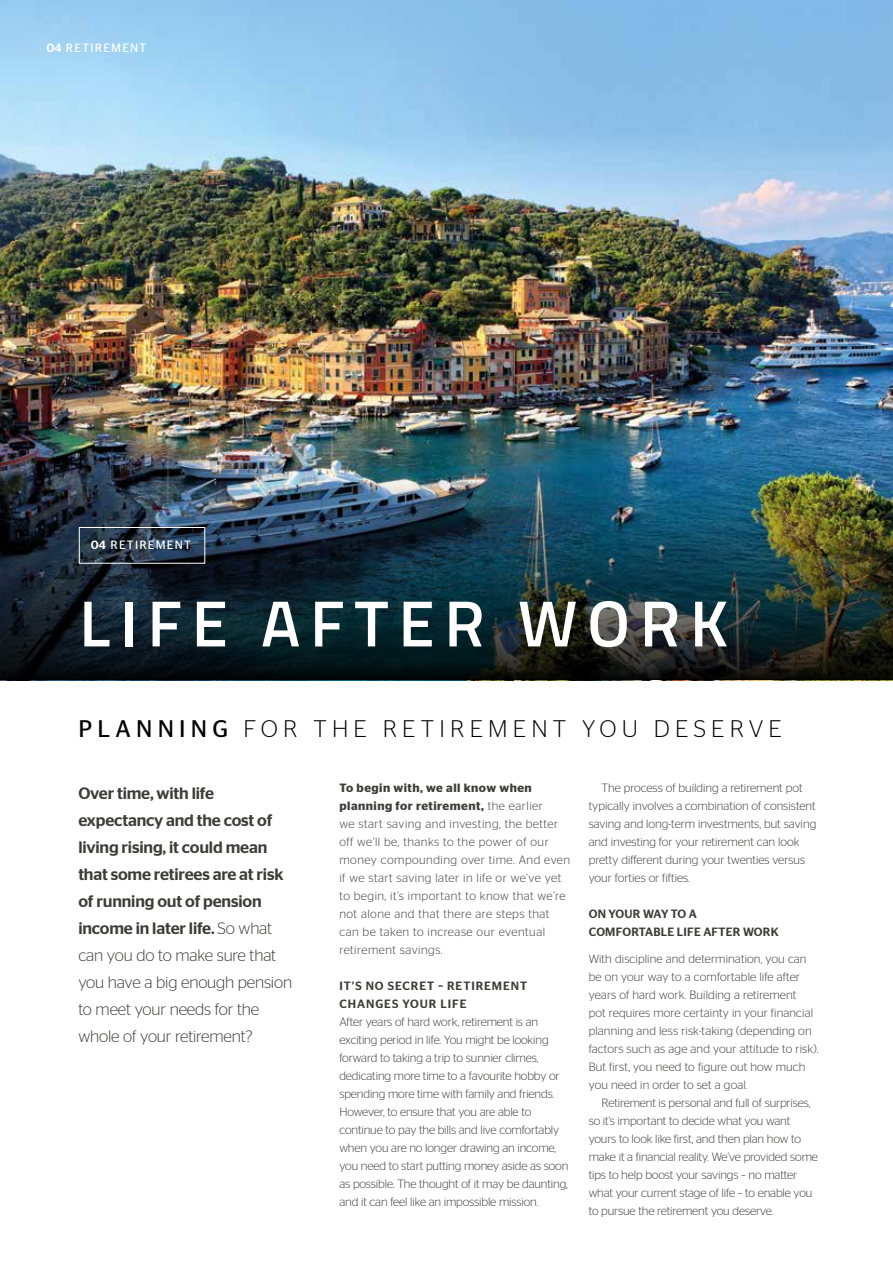
<style>
.page{position:relative;width:893px;height:1263px;background:#fff}
.page>*{position:absolute;margin:0;border:0;box-sizing:border-box;transform-origin:0 0}
.t1{font:600 65.25px "Titillium";letter-spacing:.15em;color:#fff}
.t2{font:300 24px "Stag Sans";letter-spacing:.22em;color:#000}
.t3{font:500 16.5px/27px "Stag Sans";letter-spacing:-.01em;color:#3c3c3b}
.t4{font:300 12px/18px "Stag Sans";letter-spacing:-.005em;color:#3c3c3b}
.t5{font:300 12px/18px "Stag Sans";letter-spacing:.04em;color:#3c3c3b}
.t6{font:500 12px/18px "Stag Sans";letter-spacing:.08em;color:#3c3c3b}
.t7{font:500 12px/18px "Stag Sans";letter-spacing:.035em;color:#3c3c3b}
.t8{font:12px "Stag Sans";letter-spacing:.1em;color:#fff}
.s1{font-weight:500}
.s2{font-weight:400}
.s3{font-weight:300}
.s4{font-weight:600}
</style>
<div class="page">
<img style="left:0;top:0;width:893px;height:680px">
<img style="left:0;top:471px;width:892px;height:209px">
<div style="left:79px;top:527px;width:126px;height:37px;border:1px solid #fff"></div>
<p class="t8" style="left:46px;top:41px;width:102px"><span class="s1">04</span> RETIREMENT</p>
<p class="t8" style="left:91px;top:538px;width:102px"><span class="s1">04</span> RETIREMENT</p>
<h1 class="t1" style="left:79px;top:575px;width:650px">LIFE AFTER WORK</h1>
<h2 class="t2" style="left:79px;top:715px;width:705px"><span class="s2">PLANNING</span> FOR THE RETIREMENT YOU DESERVE</h2>
<p class="t3" style="left:78px;top:780px;width:215px">Over time, with life expectancy and the cost of living rising, it could mean that some retirees are at risk of running out of pension income in later life. <span class="s3">So what can you do to make sure that you have a big enough pension to meet your needs for the whole of your retirement?</span></p>
<p class="t5" style="left:339px;top:779px;width:232px"><span class="s4">To begin with, we all know when planning for retirement,</span> the earlier<br>we start saving and investing, the better off we’ll be, thanks to the power of our money compounding over time. And even if we start saving later in life or we’ve yet to begin, it’s important to know that we’re not alone and that there are steps that can be taken to increase our eventual retirement savings.</p>
<p class="t6" style="left:340px;top:977px;width:189px">IT’S NO SECRET – RETIREMENT<br>CHANGES YOUR LIFE</p>
<p class="t4" style="left:339px;top:1013px;width:230px">After years of hard work, retirement is an exciting period in life. You might be looking forward to taking a trip to sunnier climes, dedicating more time to a favourite hobby or spending more time with family and friends.<br>However, to ensure that you are able to continue to pay the bills and live comfortably when you are no longer drawing an income, you need to start putting money aside as soon as possible. The thought of it may be daunting, and it can feel like an impossible mission.</p>
<p class="t4" style="left:589px;top:779px;width:229px;text-indent:13px">The process of building a retirement pot typically involves a combination of consistent saving and long-term investments, but saving and investing for your retirement can look pretty different during your twenties versus your forties or fifties.</p>
<p class="t7" style="left:589px;top:905px;width:191px">ON YOUR WAY TO A<br>COMFORTABLE LIFE AFTER WORK</p>
<p class="t4" style="left:589px;top:950px;width:231px">With discipline and determination, you can be on your way to a comfortable life after years of hard work. Building a retirement<br>pot requires more certainty in your financial planning and less risk-taking (depending on factors such as age and your attitude to risk).<br>But first, you need to figure out how much you need in order to set a goal.</p>
<p class="t4" style="left:589px;top:1094px;width:231px;text-indent:13px">Retirement is personal and full of surprises, so it’s important to decide what you want yours to look like first, and then plan how to make it a financial reality. We’ve provided some tips to help boost your savings – no matter what your current stage of life – to enable you to pursue the retirement you deserve.</p>
</div>
